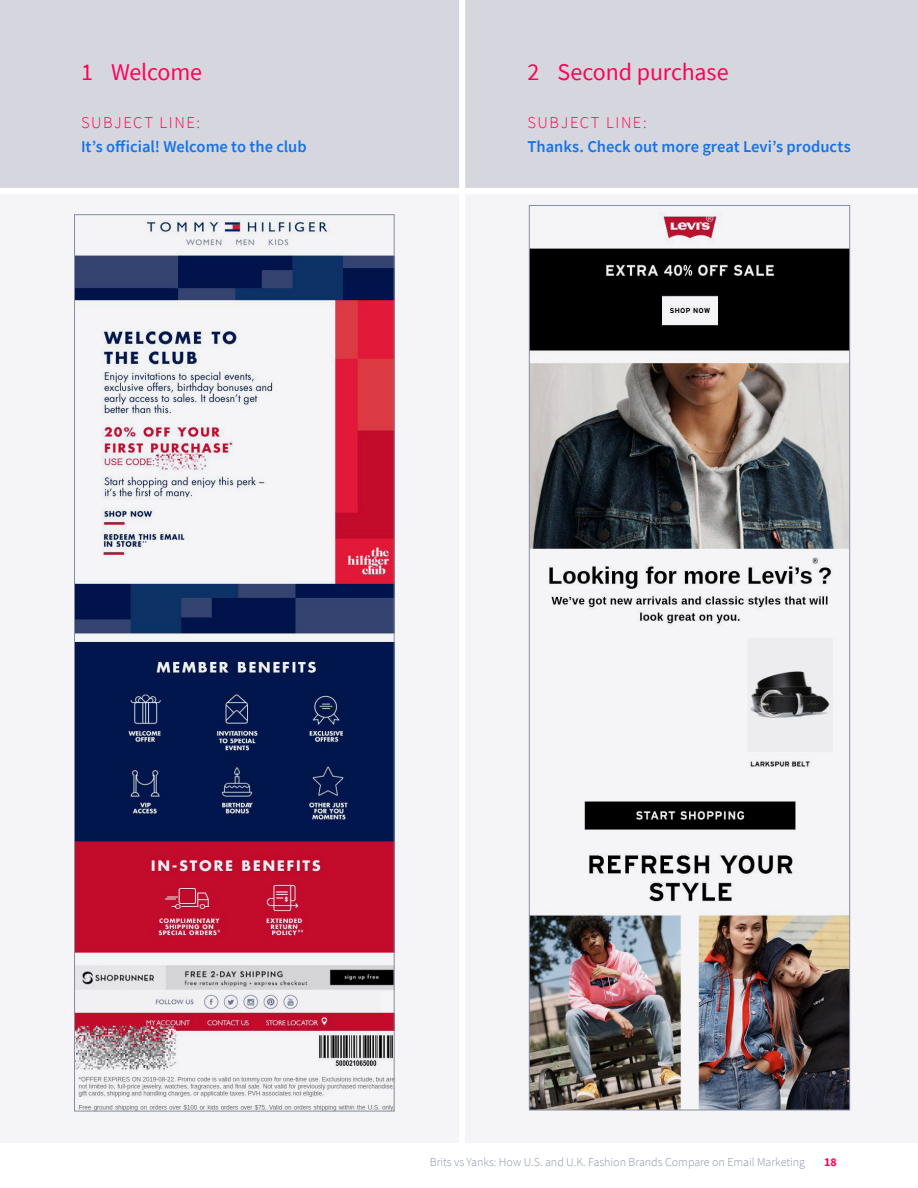
<style>
.page{position:relative;width:918px;height:1188px;background:#fff}
.page>*{position:absolute;margin:0;border:0;box-sizing:border-box;transform-origin:0 0}
.t1{font:24px "Source Sans Pro";letter-spacing:-.005em;color:#ff005c}
.t2{font:600 16.5px "Source Sans Pro";color:#1773e6}
.t3{font:300 16.5px "Source Sans Pro";letter-spacing:.09em;color:#ff005c}
.t4{font:300 12px "Source Sans Pro";color:#8c94a8}
.t5{font:700 12px "Source Sans Pro";color:#ff005c}
</style>
<div class="page">
<div style="left:0;top:0;width:918px;height:1143px;background:#f5f5f8"></div>
<div style="left:0;top:0;width:918px;height:190px;background:#d6d7de"></div>
<img style="left:76px;top:219px;width:316px;height:890px">
<img style="left:531px;top:212px;width:317px;height:896px">
<div style="left:459px;top:0;width:6px;height:1188px;background:#fff"></div>
<div style="left:0;top:188px;width:918px;height:6px;background:#fff"></div>
<h1 class="t1" style="left:81px;top:56px;width:123px">1 Welcome</h1>
<p class="t3" style="left:81px;top:112px;width:121px">SUBJECT LINE:</p>
<p class="t2" style="left:81px;top:135px;width:227px">It’s official! Welcome to the club</p>
<h1 class="t1" style="left:528px;top:56px;width:202px">2 Second purchase</h1>
<p class="t3" style="left:528px;top:112px;width:121px">SUBJECT LINE:</p>
<p class="t2" style="left:528px;top:135px;width:325px">Thanks. Check out more great Levi’s products</p>
<p class="t4" style="left:430px;top:1154px;width:377px">Brits vs Yanks: How U.S. and U.K. Fashion Brands Compare on Email Marketing</p>
<p class="t5" style="left:824px;top:1154px;width:14px">18</p>
</div>
